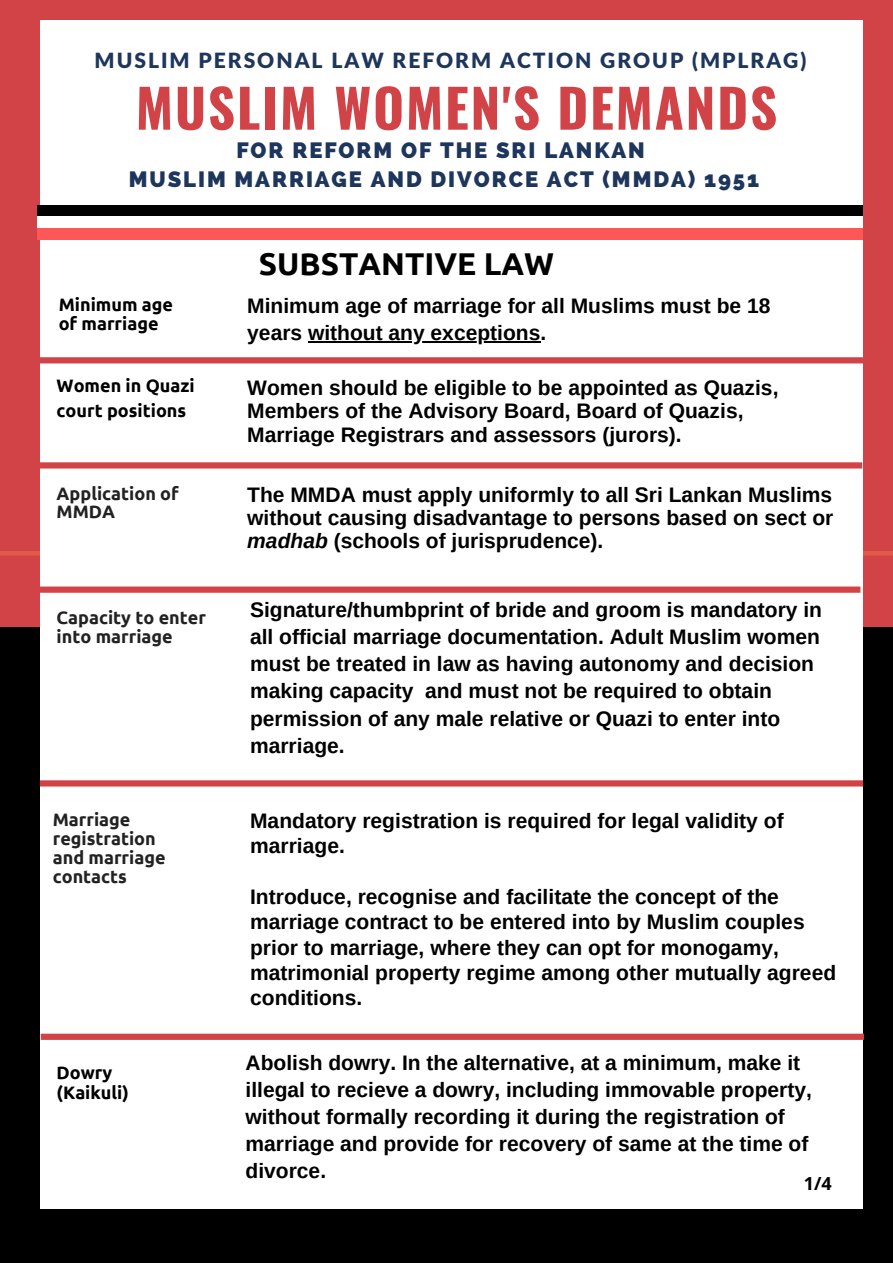
<style>
.page{position:relative;width:893px;height:1263px;background:#000}
.page>*{position:absolute;margin:0;border:0;box-sizing:border-box;transform-origin:0 0}
.t1{font:700 52.95px "Oswald";letter-spacing:.035em;color:#d24348}
.t2{font:700 31.5px "Ubuntu";color:#000}
.t3{font:800 21.98px/28.1px "Raleway";letter-spacing:.085em;color:#1e365c;text-align:center}
.t4{font:700 21px/27px "Arimo";color:#000}
.t5{font:900 21px "Lato Latin";letter-spacing:.095em;color:#1e365c}
.t6{font:700 18px/19.1px "Ubuntu";color:#222}
.t7{font:700 18px/19.7px "Ubuntu";color:#000}
.t8{font:700 18px "Open Sans";color:#000}
.s1{font-style:italic}
</style>
<div class="page">
<div style="left:0;top:0;width:893px;height:627px;background:#d24348"></div>
<svg style="left:0;top:538px;width:893px;height:30px"></svg>
<div style="left:41px;top:20px;width:821px;height:1189px;background:#fff"></div>
<div style="left:37px;top:205px;width:568px;height:12px;background:#000"></div>
<div style="left:37px;top:217px;width:568px;height:11px;background:#fff"></div>
<div style="left:37px;top:228px;width:568px;height:12px;background:#ff5757"></div>
<div style="left:295px;top:205px;width:568px;height:12px;background:#000"></div>
<div style="left:295px;top:217px;width:568px;height:11px;background:#fff"></div>
<div style="left:295px;top:228px;width:568px;height:12px;background:#ff5757"></div>
<hr style="left:308px;top:341px;width:232px;height:2px;background:#000">
<svg style="left:40px;top:780px;width:823px;height:6px;background:#d44c51"></svg>
<svg style="left:40px;top:586px;width:820px;height:7px;background:#d6575c"></svg>
<svg style="left:40px;top:462px;width:822px;height:6px;background:#d44d51"></svg>
<svg style="left:40px;top:357px;width:823px;height:6px;background:#d34a4f"></svg>
<svg style="left:41px;top:1034px;width:823px;height:6px;background:#d2454a"></svg>
<p class="t5" style="left:95px;top:51px;width:713px">MUSLIM PERSONAL LAW REFORM ACTION GROUP (MPLRAG)</p>
<h1 class="t1" style="left:136px;top:67px;width:643px">MUSLIM WOMEN'S DEMANDS</h1>
<p class="t3" style="left:129px;top:137px;width:632px">FOR REFORM OF THE SRI LANKAN<br>MUSLIM MARRIAGE AND DIVORCE ACT (MMDA) 1951</p>
<h2 class="t2" style="left:259px;top:246px;width:297px">SUBSTANTIVE LAW</h2>
<p class="t7" style="left:59px;top:294px;width:116px">Minimum age of marriage</p>
<p class="t4" style="left:247px;top:292px;width:524px">Minimum age of marriage for all Muslims must be 18 years without any exceptions.</p>
<p class="t4" style="left:247px;top:376px;width:533px;line-height:23.6px">Women should be eligible to be appointed as Quazis,<br>Members of the Advisory Board, Board of Quazis,<br>Marriage Registrars and assessors (jurors).</p>
<p class="t4" style="left:247px;top:483px;width:587px;line-height:23.1px;text-align:justify">The MMDA must apply uniformly to all Sri Lankan Muslims without causing disadvantage to persons based on sect or <span class="s1">madhab</span> (schools of jurisprudence).</p>
<p class="t7" style="left:57px;top:373px;width:140px;line-height:24.8px">Women in Quazi court positions</p>
<p class="t6" style="left:57px;top:483px;width:124px;line-height:18.8px">Application of<br>MMDA</p>
<p class="t6" style="left:57px;top:608px;width:151px">Capacity to enter into marriage</p>
<p class="t4" style="left:250px;top:597px;width:573px">Signature/thumbprint of bride and groom is mandatory in all official marriage documentation. Adult Muslim women must be treated in law as having autonomy and decision making capacity and must not be required to obtain permission of any male relative or Quazi to enter into marriage.</p>
<p class="t6" style="left:53px;top:810px;width:114px">Marriage registration and marriage contacts</p>
<p class="t4" style="left:250px;top:808px;width:535px;line-height:25.3px">Mandatory registration is required for legal validity of marriage.</p>
<p class="t4" style="left:250px;top:884px;width:587px;line-height:25.3px">Introduce, recognise and facilitate the concept of the marriage contract to be entered into by Muslim couples prior to marriage, where they can opt for monogamy, matrimonial property regime among other mutually agreed conditions.</p>
<p class="t7" style="left:57px;top:1062px;width:74px">Dowry (Kaikuli)</p>
<p class="t4" style="left:246px;top:1049px;width:568px">Abolish dowry. In the alternative, at a minimum, make it illegal to recieve a dowry, including immovable property, without formally recording it during the registration of marriage and provide for recovery of same at the time of divorce.</p>
<p class="t8" style="left:804px;top:1170px;width:29px">1/4</p>
</div>
